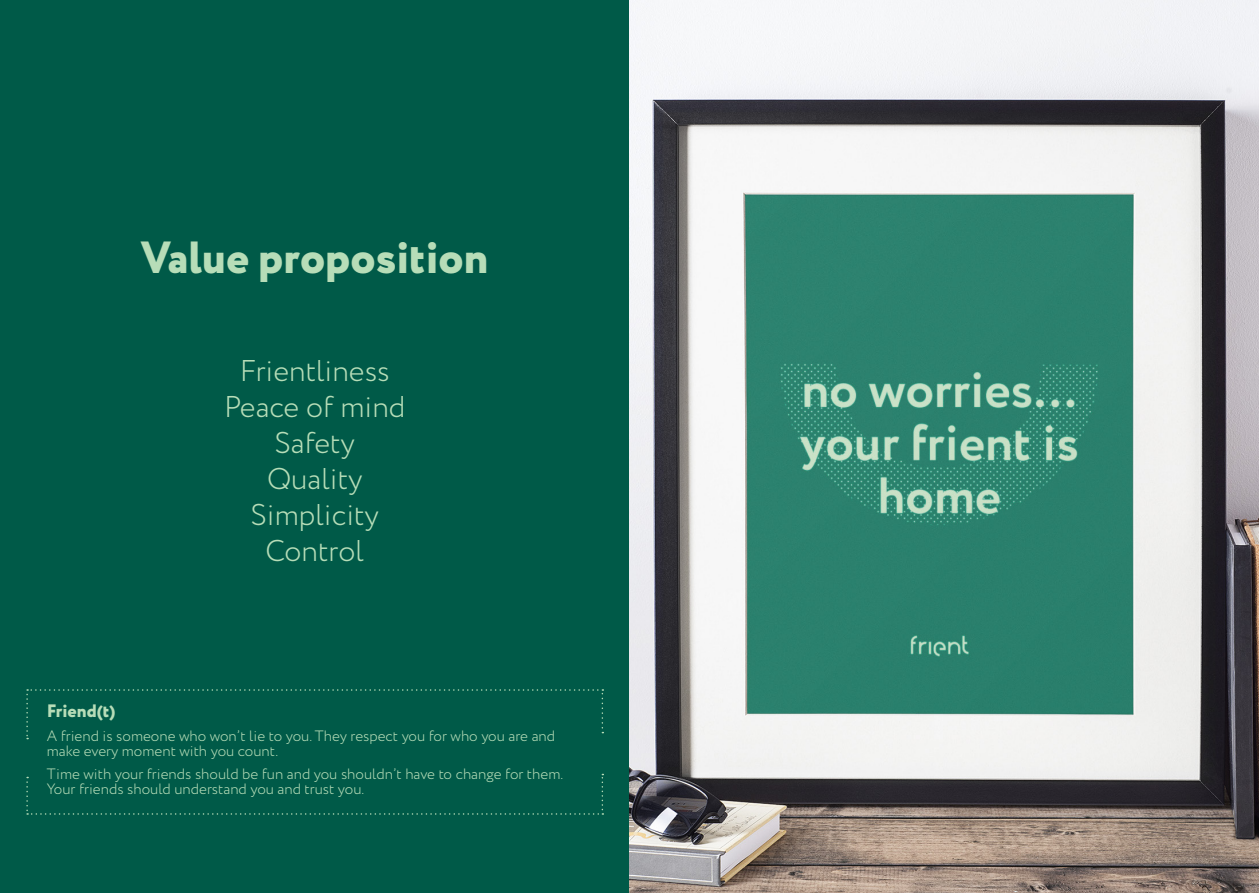
<style>
.page{position:relative;width:1259px;height:893px;background:#fff}
.page>*{position:absolute;margin:0;border:0;box-sizing:border-box;transform-origin:0 0}
.t1{font:800 45px "Circe";color:#b7ddb8}
.t2{font:300 30px "Circe";color:#b7ddb8}
.t3{font:800 18px "Circe";color:#b7ddb8}
.t4{font:300 15px/15px "Circe";color:#b7ddb8}
</style>
<div class="page">
<div style="left:0;top:0;width:629px;height:893px;background:#005a48"></div>
<img style="left:629px;top:0;width:630px;height:893px">
<div style="left:26px;top:774px;width:577px;height:41px;background:#005a48"></div>
<div style="left:26px;top:689px;width:577px;height:50px;background:#005a48"></div>
<p class="t1" style="left:141px;top:227px;width:348px">Value proposition</p>
<p class="t2" style="left:240px;top:351px;width:152px">Frientliness</p>
<p class="t2" style="left:224px;top:387px;width:183px">Peace of mind</p>
<p class="t2" style="left:275px;top:423px;width:82px">Safety</p>
<p class="t2" style="left:267px;top:459px;width:97px">Quality</p>
<p class="t2" style="left:250px;top:495px;width:130px">Simplicity</p>
<p class="t2" style="left:266px;top:531px;width:100px">Control</p>
<p class="t3" style="left:47px;top:699px;width:70px">Friend(t)</p>
<p class="t4" style="left:47px;top:728px;width:510px">A friend is someone who won’t lie to you. They respect you for who you are and make every moment with you count.</p>
<p class="t4" style="left:47px;top:767px;width:518px">Time with your friends should be fun and you shouldn’t have to change for them.<br>Your friends should understand you and trust you.</p>
</div>
